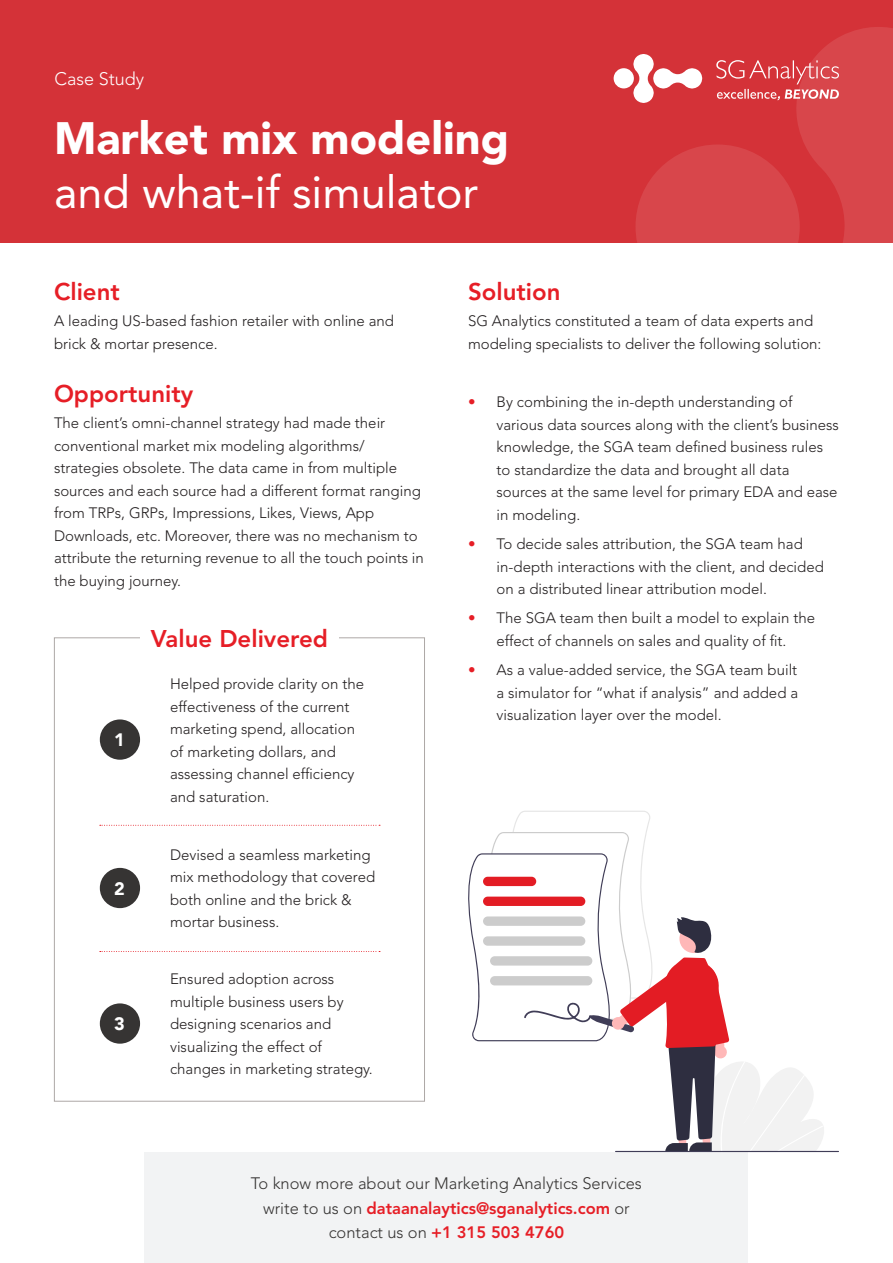
<style>
.page{position:relative;width:893px;height:1263px;background:#fff}
.page>*{position:absolute;margin:0;border:0;box-sizing:border-box;transform-origin:0 0}
.t1{font:45px/54px "Avenir LT Std";color:#fff}
.t2{font:800 24px "Avenir LT Std";color:#e61e26}
.t3{font:300 18px "Avenir LT Std";color:#fff}
.t4{font:900 18px "Avenir";color:#fff}
.t5{font:300 16.5px/24.6px "Avenir LT Std";color:#363433;text-align:center}
.t6{font:300 15px/22.5px "Avenir LT Std";color:#231f20}
.s1{font-weight:900}
.s2{color:#e61e26}
.s3{font-weight:800;color:#e61e26}
</style>
<div class="page">
<div style="left:0;top:0;width:893px;height:243px;background:#d43238"></div>
<div style="left:614px;top:68px;width:20px;height:20px;background:#fff;border-radius:50%"></div>
<svg style="left:633px;top:27px;width:260px;height:216px"></svg>
<div style="left:54px;top:637px;width:371px;height:464px;background:#fff;border:1px solid #ada8a6"></div>
<div style="left:140px;top:620px;width:199px;height:37px;background:#fff"></div>
<div style="left:100px;top:719px;width:40px;height:41px;background:#363433;border-radius:50%"></div>
<div style="left:100px;top:868px;width:40px;height:40px;background:#363433;border-radius:50%"></div>
<div style="left:100px;top:1003px;width:40px;height:41px;background:#363433;border-radius:50%"></div>
<svg style="left:100px;top:825px;width:280px;height:1px"></svg>
<svg style="left:100px;top:951px;width:280px;height:1px"></svg>
<div style="left:145px;top:1152px;width:603px;height:111px;background:#f2f3f4"></div>
<svg style="left:468px;top:811px;width:357px;height:340px"></svg>
<hr style="left:615px;top:1151px;width:224px;height:1px;background:#403d57">
<p class="t3" style="left:54px;top:68px;width:91px">Case Study</p>
<p class="t1" style="left:54px;top:112px;width:456px"><span class="s1">Market mix modeling </span>and what-if simulator</p>
<p class="t2" style="left:54px;top:277px;width:67px">Client</p>
<p class="t6" style="left:54px;top:310px;width:342px">A leading US-based fashion retailer with online and brick &amp; mortar presence.</p>
<p class="t2" style="left:54px;top:379px;width:141px">Opportunity</p>
<p class="t6" style="left:54px;top:412px;width:371px">The client’s omni-channel strategy had made their conventional market mix modeling algorithms/ strategies obsolete. The data came in from multiple sources and each source had a different format ranging from TRPs, GRPs, Impressions, Likes, Views, App Downloads, etc. Moreover, there was no mechanism to attribute the returning revenue to all the touch points in the buying journey.</p>
<p class="t4" style="left:114px;top:729px;width:12px">1</p>
<p class="t4" style="left:114px;top:878px;width:12px">2</p>
<p class="t4" style="left:114px;top:1013px;width:12px">3</p>
<p class="t2" style="left:151px;top:625px;width:178px">Value Delivered</p>
<p class="t6" style="left:170px;top:673px;width:195px">Helped provide clarity on the effectiveness of the current marketing spend, allocation of marketing dollars, and assessing channel efficiency and saturation.</p>
<p class="t6" style="left:170px;top:843px;width:207px">Devised a seamless marketing mix methodology that covered both online and the brick &amp; mortar business.</p>
<p class="t6" style="left:170px;top:968px;width:204px">Ensured adoption across multiple business users by designing scenarios and visualizing the effect of changes in marketing strategy.</p>
<p class="t2" style="left:468px;top:277px;width:94px">Solution</p>
<p class="t6" style="left:468px;top:310px;width:355px">SG Analytics constituted a team of data experts and modeling specialists to deliver the following solution:</p>
<p class="t6" style="left:497px;top:391px;width:344px;text-indent:-28px"><span class="s2">•</span> By combining the in-depth understanding of various data sources along with the client’s business knowledge, the SGA team defined business rules to standardize the data and brought all data sources at the same level for primary EDA and ease in modeling.</p>
<p class="t6" style="left:497px;top:533px;width:329px;text-indent:-28px"><span class="s2">•</span> To decide sales attribution, the SGA team had in-depth interactions with the client, and decided on a distributed linear attribution model.</p>
<p class="t6" style="left:468px;top:607px;width:348px;text-align:center"><span class="s2">•</span> The SGA team then built a model to explain the effect of channels on sales and quality of fit.</p>
<p class="t6" style="left:497px;top:659px;width:303px;text-align:justify;text-indent:-28px"><span class="s2">•</span> As a value-added service, the SGA team built a simulator for “what if analysis” and added a visualization layer over the model.</p>
<p class="t5" style="left:251px;top:1171px;width:392px">To know more about our Marketing Analytics Services write to us on <span class="s3">dataanalaytics@sganalytics.com</span> or contact us on <span class="s3">+1 315 503 4760</span></p>
</div>
